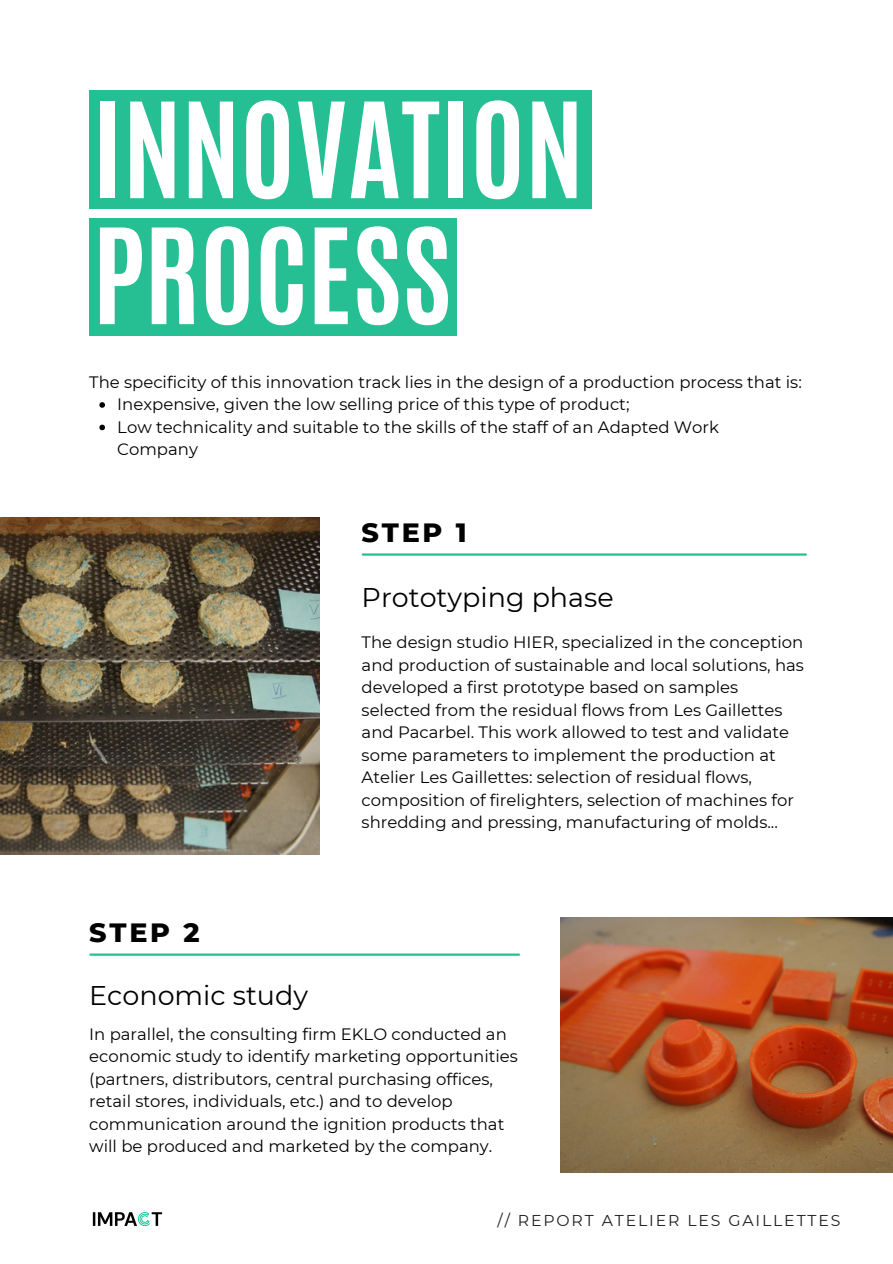
<style>
.page{position:relative;width:893px;height:1264px;background:#fff}
.page>*{position:absolute;margin:0;border:0;box-sizing:border-box;transform-origin:0 0}
.t1{font:700 112.35px "Antonio";color:#fff}
.t2{font:27px "Montserrat";color:#000}
.t3{font:800 27px "Montserrat";letter-spacing:.1em;color:#000}
.t4{font:16.5px/22.5px "Montserrat";color:#000}
.t5{font:15.75px "Montserrat";letter-spacing:.12em;color:#202020}
</style>
<div class="page">
<div style="left:89px;top:218px;width:367px;height:118px;background:#26bf93"></div>
<div style="left:89px;top:90px;width:502px;height:119px;background:#26bf93"></div>
<img style="left:93px;top:1212px;width:69px;height:14px">
<hr style="left:363px;top:553px;width:442px;height:2px;background:#26bf93">
<hr style="left:90px;top:953px;width:429px;height:2px;background:#26bf93">
<img style="left:0;top:517px;width:319px;height:337px">
<img style="left:560px;top:917px;width:332px;height:255px">
<svg style="left:99px;top:402px;width:6px;height:6px"></svg>
<svg style="left:99px;top:424px;width:6px;height:6px"></svg>
<p class="t1" style="left:93px;top:70px;width:492px">INNOVATION</p>
<p class="t1" style="left:93px;top:196px;width:360px">PROCESS</p>
<p class="t4" style="left:89px;top:370px;width:714px">The specificity of this innovation track lies in the design of a production process that is:</p>
<p class="t4" style="left:117px;top:393px;width:513px">Inexpensive, given the low selling price of this type of product;</p>
<p class="t4" style="left:117px;top:415px;width:603px">Low technicality and suitable to the skills of the staff of an Adapted Work<br>Company</p>
<p class="t3" style="left:361px;top:515px;width:107px">STEP 1</p>
<p class="t2" style="left:361px;top:580px;width:253px">Prototyping phase</p>
<p class="t3" style="left:89px;top:915px;width:112px">STEP 2</p>
<p class="t2" style="left:89px;top:978px;width:220px">Economic study</p>
<p class="t4" style="left:361px;top:631px;width:444px">The design studio HIER, specialized in the conception and production of sustainable and local solutions, has developed a first prototype based on samples selected from the residual flows from Les Gaillettes and Pacarbel. This work allowed to test and validate some parameters to implement the production at Atelier Les Gaillettes: selection of residual flows, composition of firelighters, selection of machines for shredding and pressing, manufacturing of molds...</p>
<p class="t4" style="left:89px;top:1022px;width:430px">In parallel, the consulting firm EKLO conducted an economic study to identify marketing opportunities (partners, distributors, central purchasing offices, retail stores, individuals, etc.) and to develop communication around the ignition products that will be produced and marketed by the company.</p>
<p class="t5" style="left:497px;top:1210px;width:344px">// REPORT ATELIER LES GAILLETTES</p>
</div>
